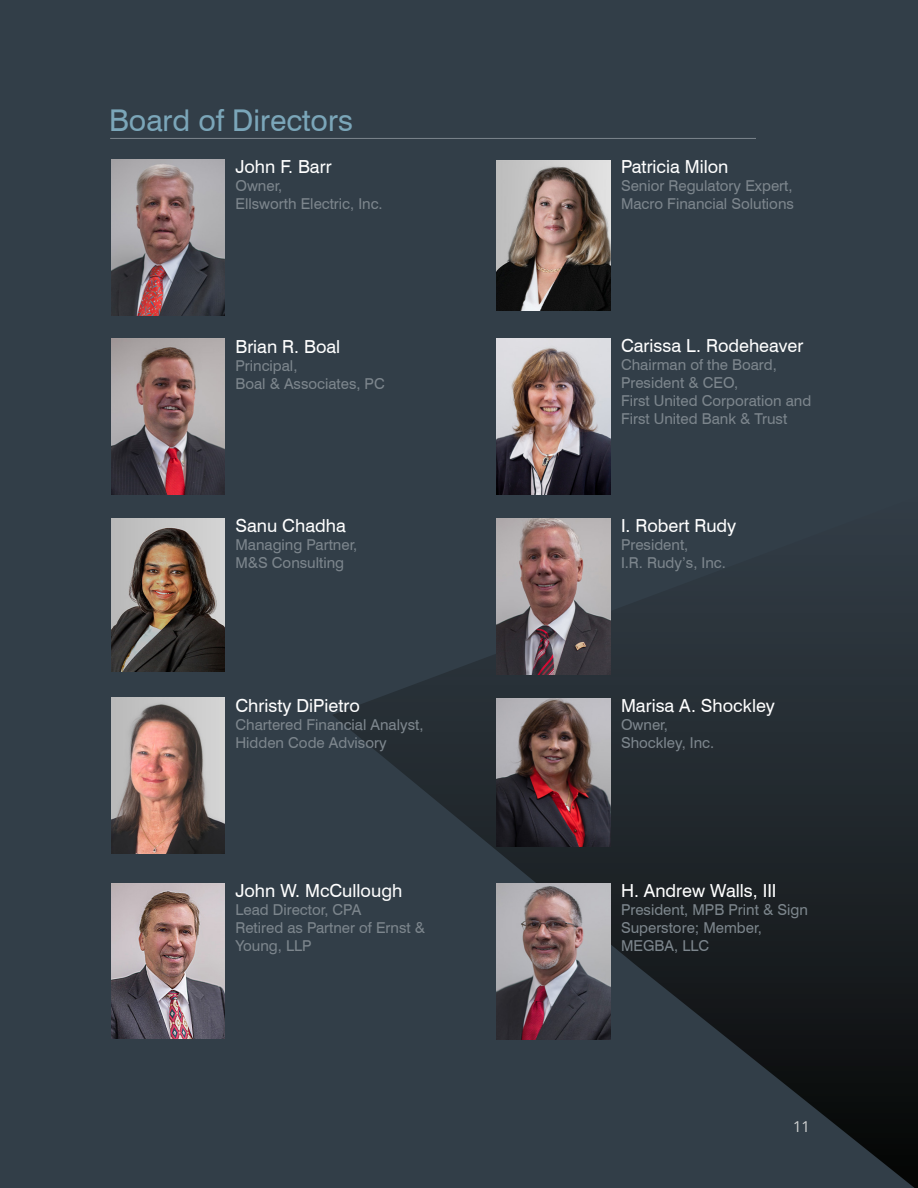
<style>
.page{position:relative;width:918px;height:1188px;background:#323e48}
.page>*{position:absolute;margin:0;border:0;box-sizing:border-box;transform-origin:0 0}
.Header_SOSFD{font:30px "Swiss 721 BT";color:#7ba6b9}
.Name-Exec_Team-BOD{font:18px "Swiss 721 BT";color:#fff}
.Title_Co_-_Exec_Team{font:15px/18px "Swiss 721 BT";color:#7d868d}
.t1{font:15px "Open Sans";color:#d2d3d3}
</style>
<div class="page">
<svg style="left:333px;top:493px;width:585px;height:695px"></svg>
<hr style="left:110px;top:138px;width:646px;height:1px;background:#7d868d">
<img style="left:111px;top:159px;width:114px;height:156px">
<img style="left:111px;top:339px;width:114px;height:156px">
<img style="left:111px;top:518px;width:114px;height:153px">
<img style="left:111px;top:698px;width:114px;height:156px">
<img style="left:111px;top:884px;width:114px;height:155px">
<img style="left:497px;top:161px;width:113px;height:150px">
<img style="left:497px;top:339px;width:113px;height:156px">
<img style="left:497px;top:518px;width:113px;height:156px">
<img style="left:497px;top:699px;width:113px;height:147px">
<img style="left:497px;top:884px;width:113px;height:156px">
<p class="Header_SOSFD" style="left:109px;top:102px;width:245px">Board of Directors</p>
<p class="Name-Exec_Team-BOD" style="left:235px;top:156px;width:98px">John F. Barr</p>
<p class="Title_Co_-_Exec_Team" style="left:235px;top:177px;width:149px">Owner,<br>Ellsworth Electric, Inc.</p>
<p class="Name-Exec_Team-BOD" style="left:235px;top:336px;width:106px">Brian R. Boal</p>
<p class="Title_Co_-_Exec_Team" style="left:235px;top:357px;width:151px">Principal,<br>Boal &amp; Associates, PC</p>
<p class="Name-Exec_Team-BOD" style="left:235px;top:515px;width:112px">Sanu Chadha</p>
<p class="Title_Co_-_Exec_Team" style="left:235px;top:536px;width:123px">Managing Partner,<br>M&amp;S Consulting</p>
<p class="Name-Exec_Team-BOD" style="left:235px;top:694px;width:126px">Christy DiPietro</p>
<p class="Title_Co_-_Exec_Team" style="left:235px;top:715px;width:190px">Chartered Financial Analyst,<br>Hidden Code Advisory</p>
<p class="Name-Exec_Team-BOD" style="left:235px;top:880px;width:168px">John W. McCullough</p>
<p class="Title_Co_-_Exec_Team" style="left:235px;top:901px;width:191px">Lead Director, CPA<br>Retired as Partner of Ernst &amp;<br>Young, LLP</p>
<p class="Name-Exec_Team-BOD" style="left:621px;top:156px;width:109px">Patricia Milon</p>
<p class="Title_Co_-_Exec_Team" style="left:621px;top:177px;width:174px">Senior Regulatory Expert,<br>Macro Financial Solutions</p>
<p class="Name-Exec_Team-BOD" style="left:621px;top:335px;width:184px">Carissa L. Rodeheaver</p>
<p class="Title_Co_-_Exec_Team" style="left:621px;top:356px;width:192px">Chairman of the Board,<br>President &amp; CEO,<br>First United Corporation and<br>First United Bank &amp; Trust</p>
<p class="Name-Exec_Team-BOD" style="left:621px;top:515px;width:117px">I. Robert Rudy</p>
<p class="Title_Co_-_Exec_Team" style="left:621px;top:536px;width:106px">President,<br>I.R. Rudy’s, Inc.</p>
<p class="Name-Exec_Team-BOD" style="left:621px;top:694px;width:156px">Marisa A. Shockley</p>
<p class="Title_Co_-_Exec_Team" style="left:621px;top:715px;width:95px">Owner,<br>Shockley, Inc.</p>
<p class="Name-Exec_Team-BOD" style="left:621px;top:880px;width:157px">H. Andrew Walls, III</p>
<p class="Title_Co_-_Exec_Team" style="left:621px;top:901px;width:188px">President, MPB Print &amp; Sign</p>
<p class="Title_Co_-_Exec_Team" style="left:621px;top:919px;width:142px">Superstore; Member,<br>MEGBA, LLC</p>
<p class="t1" style="left:793px;top:1116px;width:19px">11</p>
</div>
